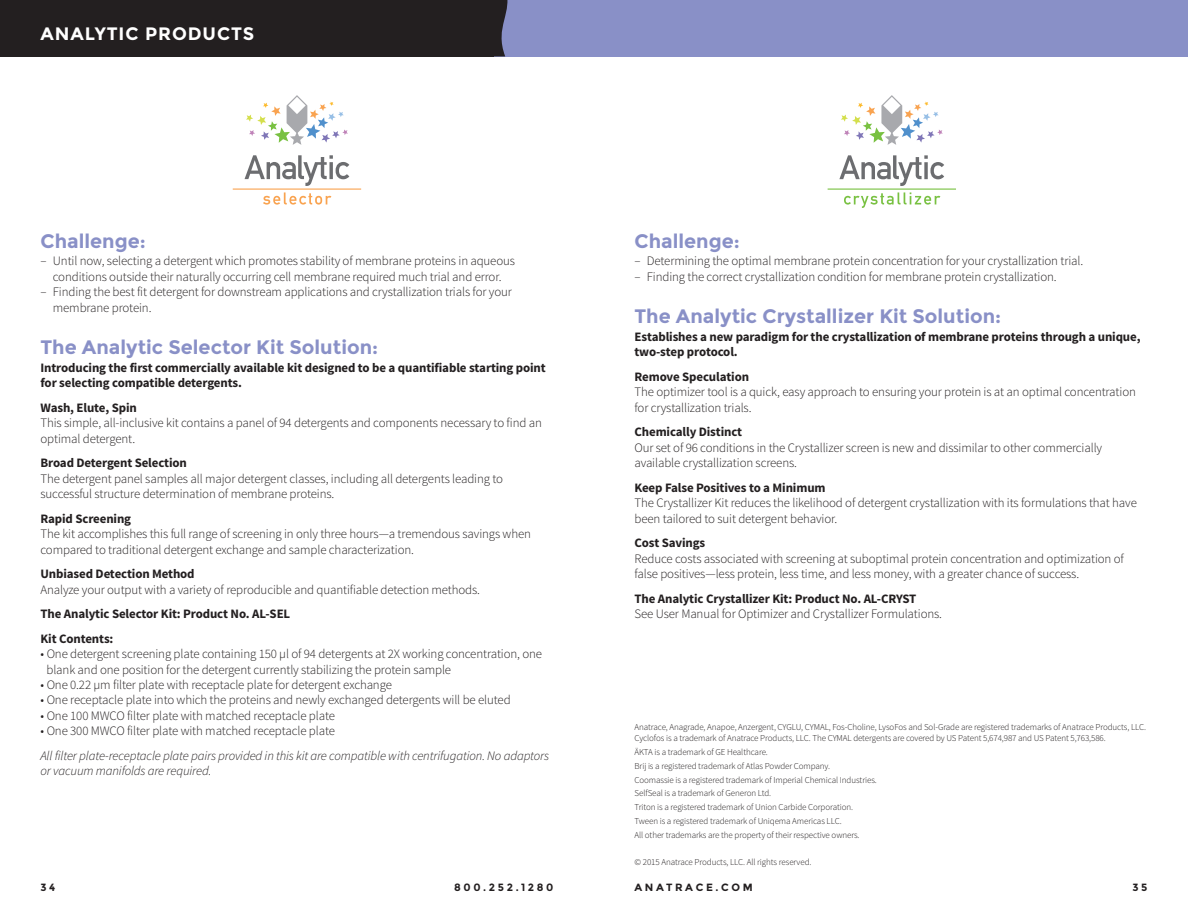
<style>
.page{position:relative;width:1188px;height:918px;background:#fff}
.page>*{position:absolute;margin:0;border:0;box-sizing:border-box;transform-origin:0 0}
.t1{font:700 19.5px "Montserrat";color:#8990c7}
.t2{font:700 18px "Montserrat";color:#fff}
.t3{font:300 12.9px/15.5px "Source Sans Pro";letter-spacing:-.01em;color:#231f20}
.t4{font:700 12.9px/15.5px "Source Sans Pro";letter-spacing:-.01em;color:#231f20}
.t5{font:italic 300 12.9px/15.5px "Source Sans Pro";letter-spacing:-.01em;color:#231f20}
.t6{font:700 10.5px "Montserrat";letter-spacing:.25em;color:#231f20}
.t7{font:300 9px/13.8px "Source Sans Pro";letter-spacing:-.01em;color:#231f20}
</style>
<div class="page">
<div style="left:0;top:0;width:594px;height:56px;background:#8990c7"></div>
<svg style="left:493px;top:0;width:15px;height:56px"></svg>
<div style="left:0;top:0;width:493px;height:56px;background:#231f20"></div>
<div style="left:594px;top:0;width:594px;height:56px;background:#8990c7"></div>
<svg style="left:246px;top:95px;width:102px;height:50px"></svg>
<svg style="left:245px;top:155px;width:104px;height:31px"></svg>
<svg style="left:263px;top:192px;width:68px;height:13px"></svg>
<hr style="left:233px;top:189px;width:128px;height:1px;background:#f9a350">
<svg style="left:841px;top:95px;width:102px;height:50px"></svg>
<svg style="left:839px;top:155px;width:105px;height:31px"></svg>
<svg style="left:844px;top:192px;width:96px;height:16px"></svg>
<hr style="left:828px;top:189px;width:128px;height:1px;background:#79c142">
<h2 class="t2" style="left:40px;top:23px;width:15px">ANALY</h2>
<h2 class="t2" style="left:107px;top:23px;width:53px">TIC PRODU</h2>
<h2 class="t2" style="left:217px;top:23px;width:37px">CTS</h2>
<h1 class="t1" style="left:40px;top:229px;width:107px">Challenge:</h1>
<p class="t3" style="left:40px;top:253px;width:476px;text-align:center">– Until now, selecting a detergent which promotes stability of membrane proteins in aqueous conditions outside their naturally occurring cell membrane required much trial and error.</p>
<p class="t3" style="left:53px;top:284px;width:461px;text-indent:-12px">– Finding the best fit detergent for downstream applications and crystallization trials for your membrane protein.</p>
<h1 class="t1" style="left:40px;top:336px;width:339px">The Analytic Selector Kit Solution:</h1>
<p class="t4" style="left:40px;top:360px;width:507px">Introducing the first commercially available kit designed to be a quantifiable starting point for selecting compatible detergents.</p>
<p class="t4" style="left:40px;top:400px;width:98px">Wash, Elute, Spin</p>
<p class="t3" style="left:40px;top:415px;width:503px">This simple, all-inclusive kit contains a panel of 94 detergents and components necessary to find an optimal detergent.</p>
<p class="t4" style="left:40px;top:456px;width:148px">Broad Detergent Selection</p>
<p class="t3" style="left:40px;top:471px;width:464px">The detergent panel samples all major detergent classes, including all detergents leading to successful structure determination of membrane proteins.</p>
<p class="t4" style="left:40px;top:511px;width:92px">Rapid Screening</p>
<p class="t3" style="left:40px;top:526px;width:492px">The kit accomplishes this full range of screening in only three hours—a tremendous savings when compared to traditional detergent exchange and sample characterization.</p>
<p class="t4" style="left:40px;top:567px;width:156px">Unbiased Detection Method</p>
<p class="t3" style="left:40px;top:582px;width:441px">Analyze your output with a variety of reproducible and quantifiable detection methods.</p>
<p class="t4" style="left:40px;top:602px;width:251px;line-height:24.5px">The Analytic Selector Kit: Product No. AL-SEL<br>Kit Contents:</p>
<p class="t3" style="left:46px;top:646px;width:497px;text-indent:-6px">• One detergent screening plate containing 150 µl of 94 detergents at 2X working concentration, one blank and one position for the detergent currently stabilizing the protein sample</p>
<p class="t3" style="left:40px;top:677px;width:353px">• One 0.22 µm filter plate with receptacle plate for detergent exchange</p>
<p class="t3" style="left:40px;top:693px;width:472px">• One receptacle plate into which the proteins and newly exchanged detergents will be eluted</p>
<p class="t3" style="left:40px;top:708px;width:296px">• One 100 MWCO filter plate with matched receptacle plate</p>
<p class="t3" style="left:40px;top:724px;width:296px">• One 300 MWCO filter plate with matched receptacle plate</p>
<p class="t5" style="left:40px;top:748px;width:510px">All filter plate-receptacle plate pairs provided in this kit are compatible with centrifugation. No adaptors or vacuum manifolds are required.</p>
<h1 class="t1" style="left:634px;top:229px;width:107px">Challenge:</h1>
<p class="t3" style="left:634px;top:253px;width:450px">– Determining the optimal membrane protein concentration for your crystallization trial.</p>
<p class="t3" style="left:634px;top:269px;width:424px">– Finding the correct crystallization condition for membrane protein crystallization.</p>
<h1 class="t1" style="left:634px;top:305px;width:368px">The Analytic Crystallizer Kit Solution:</h1>
<p class="t4" style="left:634px;top:329px;width:508px">Establishes a new paradigm for the crystallization of membrane proteins through a unique, two-step protocol.</p>
<p class="t4" style="left:634px;top:369px;width:116px">Remove Speculation</p>
<p class="t3" style="left:634px;top:384px;width:503px">The optimizer tool is a quick, easy approach to ensuring your protein is at an optimal concentration for crystallization trials.</p>
<p class="t4" style="left:634px;top:425px;width:109px">Chemically Distinct</p>
<p class="t3" style="left:634px;top:440px;width:469px">Our set of 96 conditions in the Crystallizer screen is new and dissimilar to other commercially available crystallization screens.</p>
<p class="t4" style="left:634px;top:480px;width:193px">Keep False Positives to a Minimum</p>
<p class="t3" style="left:634px;top:495px;width:504px">The Crystallizer Kit reduces the likelihood of detergent crystallization with its formulations that have been tailored to suit detergent behavior.</p>
<p class="t4" style="left:634px;top:536px;width:72px">Cost Savings</p>
<p class="t3" style="left:634px;top:551px;width:491px">Reduce costs associated with screening at suboptimal protein concentration and optimization of false positives—less protein, less time, and less money, with a greater chance of success.</p>
<p class="t4" style="left:634px;top:591px;width:283px">The Analytic Crystallizer Kit: Product No. AL-CRYST</p>
<p class="t3" style="left:634px;top:606px;width:309px">See User Manual for Optimizer and Crystallizer Formulations.</p>
<p class="t7" style="left:634px;top:722px;width:513px;line-height:10.8px">Anatrace, Anagrade, Anapoe, Anzergent, CYGLU, CYMAL, Fos-Choline, LysoFos and Sol-Grade are registered trademarks of Anatrace Products, LLC.<br>Cyclofos is a trademark of Anatrace Products, LLC. The CYMAL detergents are covered by US Patent 5,674,987 and US Patent 5,763,586.</p>
<p class="t7" style="left:634px;top:745px;width:244px">ÄKTA is a trademark of GE Healthcare.<br>Brij is a registered trademark of Atlas Powder Company.<br>Coomassie is a registered trademark of Imperial Chemical Industries.<br>SelfSeal is a trademark of Generon Ltd.<br>Triton is a registered trademark of Union Carbide Corporation.<br>Tween is a registered trademark of Uniqema Americas LLC.<br>All other trademarks are the property of their respective owners.</p>
<p class="t7" style="left:634px;top:856px;width:178px">© 2015 Anatrace Products, LLC. All rights reserved.</p>
<p class="t6" style="left:41px;top:881px;width:17px">34</p>
<p class="t6" style="left:454px;top:881px;width:101px">800.252.1280</p>
<p class="t6" style="left:634px;top:881px;width:120px">anat rac e.c om</p>
<p class="t6" style="left:1132px;top:881px;width:17px">3 5</p>
</div>
